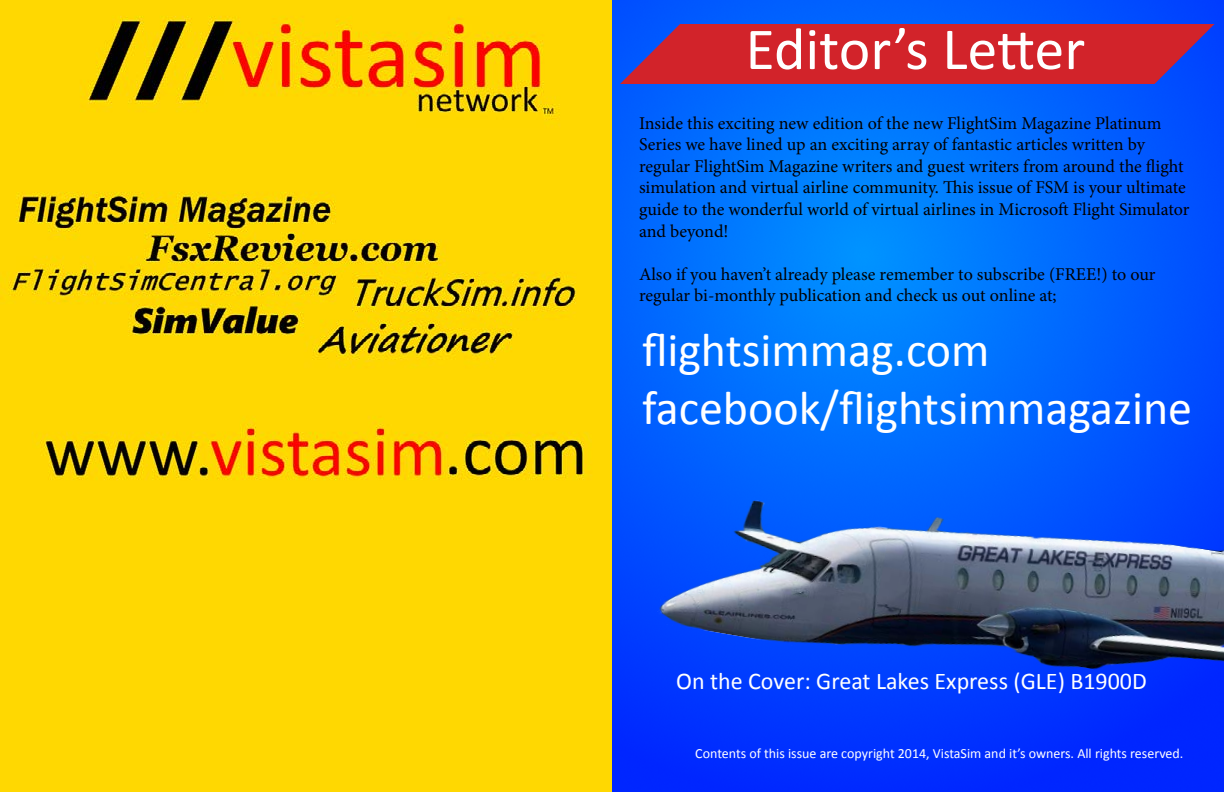
<style>
.page{position:relative;width:1224px;height:792px;background:#fff}
.page>*{position:absolute;margin:0;border:0;box-sizing:border-box;transform-origin:0 0}
.t1{font:60px "Calibri";color:#fff}
.t2{font:48px/57.6px "Calibri";color:#fff}
.t3{font:24px "Calibri";color:#fff}
.t4{font:18px/21.6px "Minion Pro";color:#000}
.t5{font:14px "Calibri";color:#fff}
</style>
<div class="page">
<img style="left:0;top:0;width:1224px;height:792px">
<svg style="left:620px;top:24px;width:594px;height:60px;background:#bd273f"></svg>
<img style="left:600px;top:380px;width:624px;height:412px">
<h1 class="t1" style="left:746px;top:7px;width:341px">Editor’s Letter</h1>
<p class="t4" style="left:639px;top:112px;width:552px">Inside this exciting new edition of the new FlightSim Magazine Platinum Series we have lined up an exciting array of fantastic articles written by regular FlightSim Magazine writers and guest writers from around the flight simulation and virtual airline community. This issue of FSM is your ultimate guide to the wonderful world of virtual airlines in Microsoft Flight Simulator and beyond!</p>
<p class="t4" style="left:639px;top:263px;width:518px">Also if you haven’t already please remember to subscribe (FREE!) to our regular bi-monthly publication and check us out online at;</p>
<h2 class="t2" style="left:642px;top:320px;width:552px">flightsimmag.com facebook/flightsimmagazine</h2>
<h3 class="t3" style="left:676px;top:664px;width:472px">On the Cover: Great Lakes Express (GLE) B1900D</h3>
<p class="t5" style="left:695px;top:743px;width:490px">Contents of this issue are copyright 2014, VistaSim and it’s owners. All rights reserved.</p>
</div>
